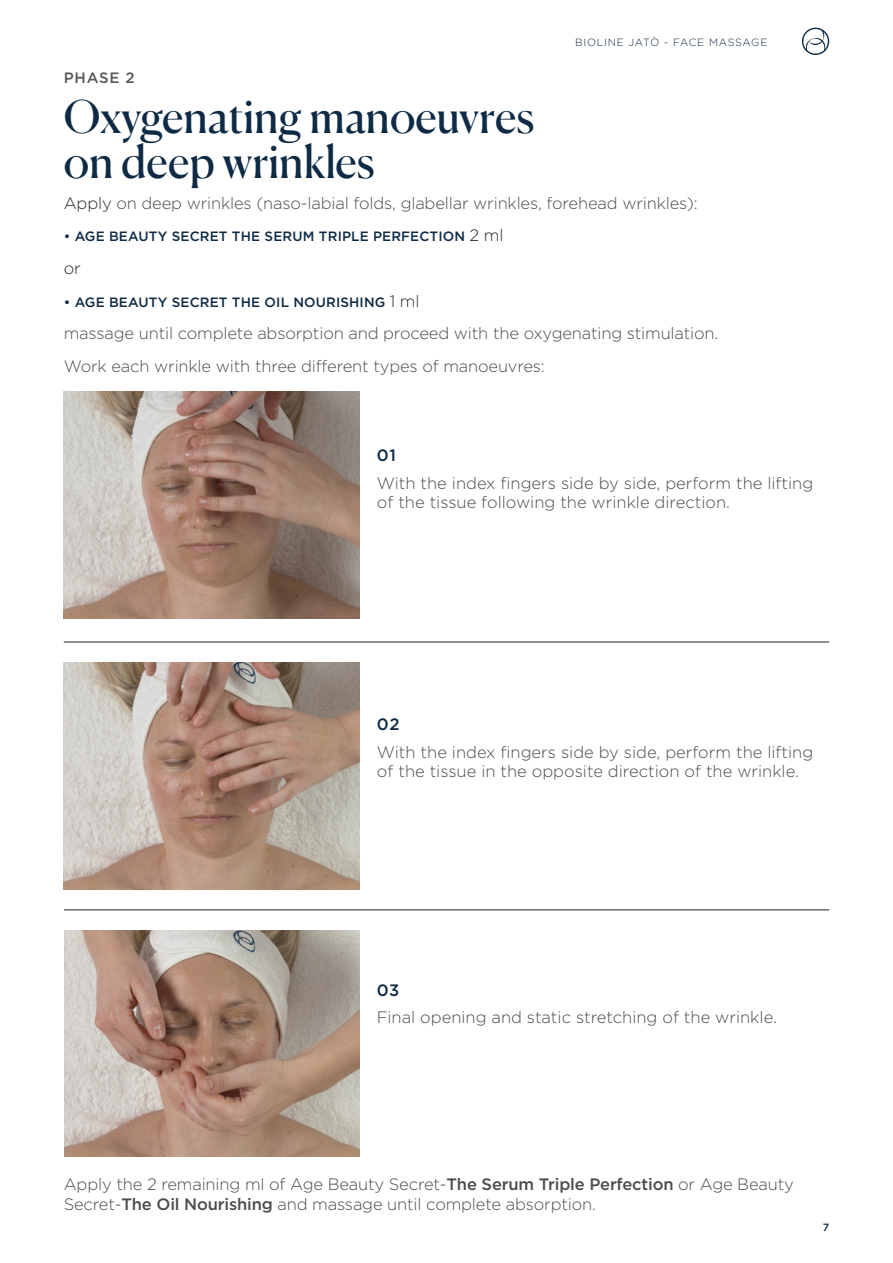
<style>
.page{position:relative;width:893px;height:1263px;background:#fff}
.page>*{position:absolute;margin:0;border:0;box-sizing:border-box;transform-origin:0 0}
.t1{font:45px/45px "Canela";color:#0e2a45}
.t2{font:300 16.5px/19.8px "Gotham";letter-spacing:-.01em;color:#4b4c4d}
.t3{font:500 16.5px "Gotham";color:#0e2a45}
.t4{font:300 16.5px "Gotham";color:#282526}
.t5{font:500 15px "Gotham";letter-spacing:.05em;color:#57585a}
.t6{font:500 13.5px "Gotham";letter-spacing:.01em;color:#0e2a45}
.t7{font:300 10.5px "Gotham";letter-spacing:.075em;color:#0e2a45}
.t8{font:500 10.5px "Gotham";color:#0e2a45}
.s1{color:#282526}
.s2{font-weight:300;font-size:16.5px;color:#282526}
.s3{font-weight:500}
</style>
<div class="page">
<svg style="left:802px;top:28px;width:27px;height:27px"></svg>
<hr style="left:64px;top:642px;width:765px;height:1px;background:#231f20">
<hr style="left:64px;top:910px;width:765px;height:1px;background:#231f20">
<img style="left:64px;top:931px;width:296px;height:225px">
<img style="left:64px;top:663px;width:295px;height:227px">
<img style="left:64px;top:392px;width:295px;height:226px">
<p class="t5" style="left:64px;top:69px;width:72px">PHASE 2</p>
<p class="t1" style="left:64px;top:91px;width:472px">Oxygenating manoeuvres on deep wrinkles</p>
<p class="t7" style="left:575px;top:37px;width:194px">BIOLINE JATÒ - FACE MASSAGE</p>
<p class="t2" style="left:64px;top:193px;width:635px"><span class="s1">Apply</span> on deep wrinkles (naso-labial folds, glabellar wrinkles, forehead wrinkles):</p>
<p class="t6" style="left:64px;top:229px;width:441px">• AGE BEAUTY SECRET THE SERUM TRIPLE PERFECTION <span class="s2">2 ml</span></p>
<p class="t4" style="left:64px;top:259px;width:18px">or</p>
<p class="t6" style="left:64px;top:294px;width:357px">• AGE BEAUTY SECRET THE OIL NOURISHING <span class="s2">1 ml</span></p>
<p class="t2" style="left:64px;top:323px;width:656px">massage until complete absorption and proceed with the oxygenating stimulation.</p>
<p class="t2" style="left:64px;top:356px;width:483px">Work each wrinkle with three different types of manoeuvres:</p>
<p class="t3" style="left:377px;top:446px;width:21px">01</p>
<p class="t2" style="left:377px;top:473px;width:438px">With the index fingers side by side, perform the lifting of the tissue following the wrinkle direction.</p>
<p class="t3" style="left:377px;top:715px;width:24px">02</p>
<p class="t2" style="left:377px;top:742px;width:438px">With the index fingers side by side, perform the lifting of the tissue in the opposite direction of the wrinkle.</p>
<p class="t3" style="left:377px;top:981px;width:24px">03</p>
<p class="t2" style="left:377px;top:1007px;width:402px">Final opening and static stretching of the wrinkle.</p>
<p class="t2" style="left:64px;top:1174px;width:732px">Apply the 2 remaining ml of Age Beauty Secret-<span class="s3">The Serum Triple Perfection</span> or Age Beauty<br>Secret-<span class="s3">The Oil Nourishing</span> and massage until complete absorption.</p>
<p class="t8" style="left:823px;top:1222px;width:8px">7</p>
</div>
